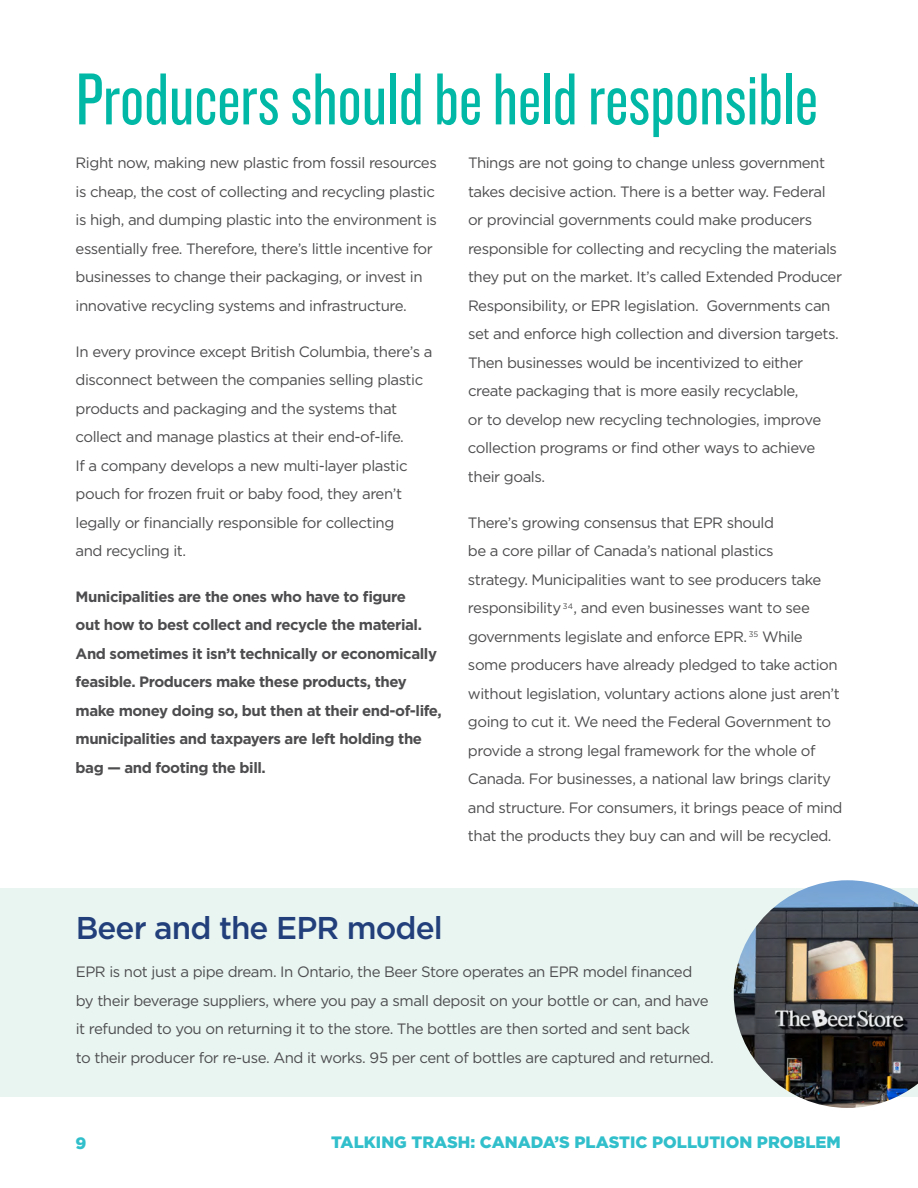
<style>
.page{position:relative;width:918px;height:1188px;background:#fff}
.page>*{position:absolute;margin:0;border:0;box-sizing:border-box;transform-origin:0 0}
.t1{font:76.35px "Knockout HTF28 Junior Featherwt";color:#00b8a5}
.t2{font:500 31.5px "Gotham";letter-spacing:-.03em;color:#223f7b}
.t3{font:900 16.5px "Gotham";color:#31bfcb}
.t4{font:15px/28.5px "Gotham";letter-spacing:-.03em;color:#4d4d4f}
.t5{font:700 15px/28.5px "Gotham";letter-spacing:-.03em;color:#4d4d4f}
</style>
<div class="page">
<div style="left:0;top:888px;width:918px;height:209px;background:#e9f5f1"></div>
<img style="left:734px;top:880px;width:184px;height:228px">
<h1 class="t1" style="left:76px;top:61px;width:744px">Producers should be held responsible</h1>
<p class="t4" style="left:76px;top:149px;width:363px">Right now, making new plastic from fossil resources is cheap, the cost of collecting and recycling plastic is high, and dumping plastic into the environment is essentially free. Therefore, there’s little incentive for businesses to change their packaging, or invest in innovative recycling systems and infrastructure.</p>
<p class="t4" style="left:76px;top:337px;width:358px">In every province except British Columbia, there’s a disconnect between the companies selling plastic products and packaging and the systems that collect and manage plastics at their end-of-life.<br>If a company develops a new multi-layer plastic pouch for frozen fruit or baby food, they aren’t legally or financially responsible for collecting<br>and recycling it.</p>
<p class="t5" style="left:76px;top:582px;width:368px">Municipalities are the ones who have to figure<br>out how to best collect and recycle the material.<br>And sometimes it isn’t technically or economically feasible. Producers make these products, they make money doing so, but then at their end-of-life, municipalities and taxpayers are left holding the bag — and footing the bill.</p>
<p class="t4" style="left:468px;top:149px;width:376px">Things are not going to change unless government takes decisive action. There is a better way. Federal or provincial governments could make producers responsible for collecting and recycling the materials they put on the market. It’s called Extended Producer Responsibility, or EPR legislation. Governments can set and enforce high collection and diversion targets.<br>Then businesses would be incentivized to either create packaging that is more easily recyclable,<br>or to develop new recycling technologies, improve collection programs or find other ways to achieve their goals.</p>
<p class="t4" style="left:468px;top:508px;width:376px">There’s growing consensus that EPR should<br>be a core pillar of Canada’s national plastics<br>strategy. Municipalities want to see producers take responsibility <sup>34</sup>, and even businesses want to see governments legislate and enforce EPR. <sup>35</sup> While some producers have already pledged to take action without legislation, voluntary actions alone just aren’t going to cut it. We need the Federal Government to provide a strong legal framework for the whole of Canada. For businesses, a national law brings clarity and structure. For consumers, it brings peace of mind that the products they buy can and will be recycled.</p>
<h2 class="t2" style="left:76px;top:910px;width:369px">Beer and the EPR model</h2>
<p class="t4" style="left:76px;top:958px;width:640px">EPR is not just a pipe dream. In Ontario, the Beer Store operates an EPR model financed by their beverage suppliers, where you pay a small deposit on your bottle or can, and have it refunded to you on returning it to the store. The bottles are then sorted and sent back<br>to their producer for re-use. And it works. 95 per cent of bottles are captured and returned.</p>
<p class="t3" style="left:76px;top:1134px;width:12px">9</p>
<p class="t3" style="left:331px;top:1132px;width:511px">TALKING TRASH: CANADA’S PLASTIC POLLUTION PROBLEM</p>
</div>
